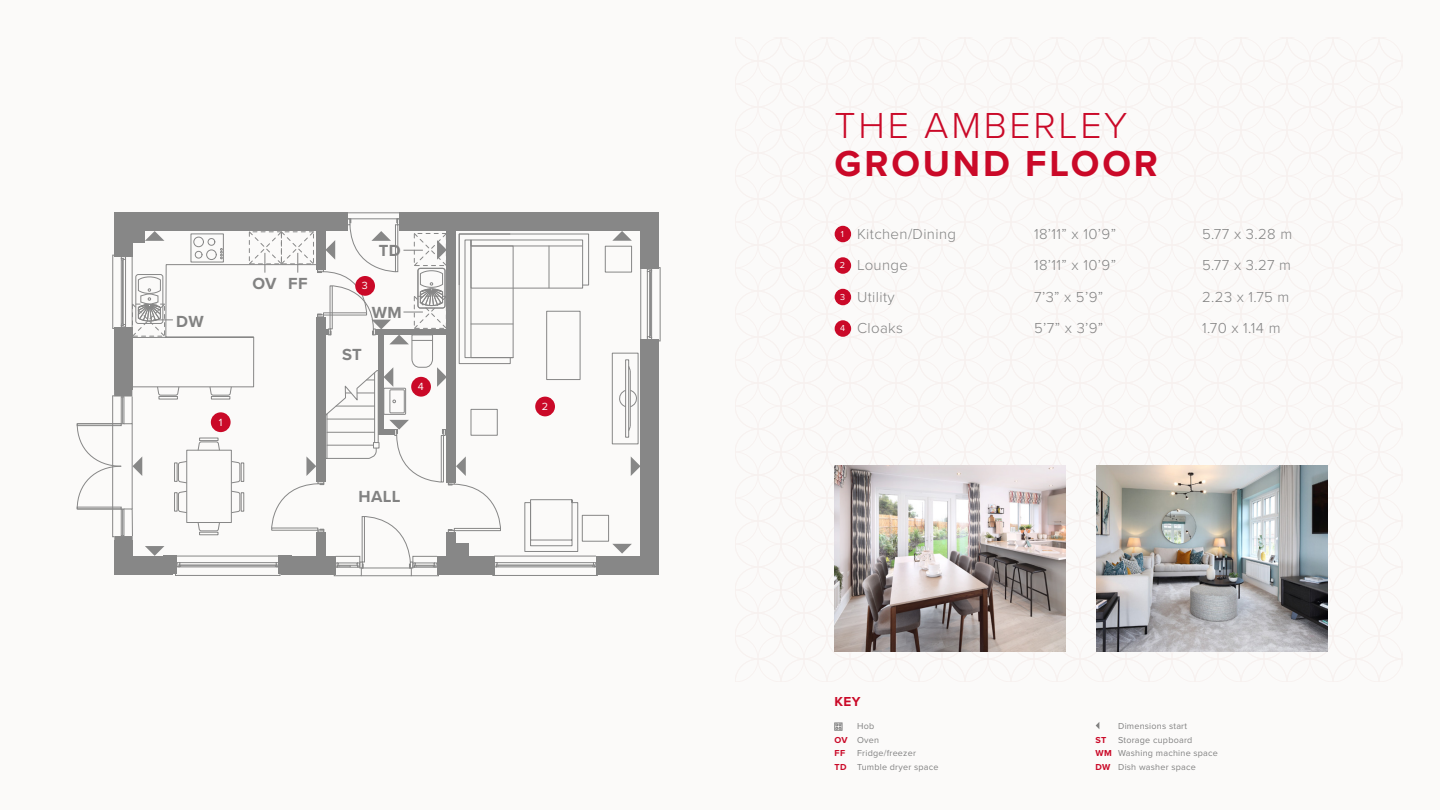
<style>
.page{position:relative;width:1440px;height:810px;background:#fbfaf9}
.page>*{position:absolute;margin:0;border:0;box-sizing:border-box;transform-origin:0 0}
.t1{font:300 37.5px "Proxima Nova";letter-spacing:.075em;color:#ca0928}
.t2{font:700 37.5px "Proxima Nova";letter-spacing:.075em;color:#ca0928}
.t3{font:700 16.65px "Proxima Nova";letter-spacing:.025em;color:#828282}
.t4{font:300 15px "Proxima Nova";letter-spacing:.025em;color:#828282}
.t5{font:700 13.5px "Proxima Nova";color:#ca0928}
.t6{font:10.8px "Proxima Nova";color:#fbfaf9}
.t7{font:9px/13.5px "Proxima Nova";letter-spacing:.025em;color:#828282}
.t8{font:700 9px "Proxima Nova";color:#ca0928}
.s1{font-weight:400;font-size:9px;color:#fbfaf9}
.s2{font-weight:700;color:#ca0928}
.s3{color:#808080}
</style>
<div class="page">
<svg style="left:647px;top:269px;width:5px;height:71px"></svg>
<hr style="left:650px;top:272px;width:1px;height:64px;background:#878787">
<hr style="left:641px;top:269px;width:1px;height:71px;background:#878787">
<div style="left:641px;top:256px;width:18px;height:13px;background:#878787"></div>
<div style="left:641px;top:340px;width:18px;height:13px;background:#878787"></div>
<div style="left:598px;top:556px;width:61px;height:18px;background:#878787"></div>
<div style="left:641px;top:345px;width:18px;height:219px;background:#878787"></div>
<div style="left:641px;top:213px;width:18px;height:53px;background:#878787"></div>
<div style="left:399px;top:213px;width:245px;height:18px;background:#878787"></div>
<div style="left:114px;top:213px;width:229px;height:18px;background:#878787"></div>
<div style="left:493px;top:574px;width:105px;height:2px;border:1px solid #878787"></div>
<div style="left:596px;top:556px;width:13px;height:18px;background:#878787"></div>
<hr style="left:361px;top:576px;width:51px;height:1px;background:#878787">
<hr style="left:347px;top:213px;width:53px;height:1px;background:#878787">
<div style="left:330px;top:213px;width:17px;height:18px;background:#878787"></div>
<div style="left:605px;top:246px;width:27px;height:26px;border:1px solid #878787"></div>
<div style="left:582px;top:515px;width:27px;height:26px;border:1px solid #878787"></div>
<div style="left:612px;top:353px;width:26px;height:91px;border:1px solid #878787"></div>
<div style="left:625px;top:360px;width:4px;height:77px;border:1px solid #878787"></div>
<hr style="left:630px;top:371px;width:1px;height:55px;background:#878787">
<svg style="left:628px;top:366px;width:3px;height:5px"></svg>
<svg style="left:628px;top:426px;width:3px;height:5px"></svg>
<svg style="left:619px;top:390px;width:19px;height:17px"></svg>
<svg style="left:631px;top:456px;width:10px;height:20px"></svg>
<svg style="left:612px;top:231px;width:20px;height:10px"></svg>
<svg style="left:612px;top:544px;width:20px;height:10px"></svg>
<div style="left:835px;top:226px;width:16px;height:16px;background:#ca0928;border-radius:50%"></div>
<div style="left:835px;top:257px;width:16px;height:17px;background:#ca0928;border-radius:50%"></div>
<div style="left:835px;top:289px;width:16px;height:16px;background:#ca0928;border-radius:50%"></div>
<div style="left:835px;top:320px;width:16px;height:17px;background:#ca0928;border-radius:50%"></div>
<svg style="left:77px;top:219px;width:519px;height:357px"></svg>
<div style="left:211px;top:412px;width:20px;height:20px;background:#ca0928;border-radius:50%"></div>
<div style="left:535px;top:397px;width:20px;height:19px;background:#ca0928;border-radius:50%"></div>
<div style="left:355px;top:276px;width:20px;height:20px;background:#ca0928;border-radius:50%"></div>
<div style="left:411px;top:377px;width:20px;height:20px;background:#ca0928;border-radius:50%"></div>
<img style="left:834px;top:466px;width:231px;height:185px">
<img style="left:1097px;top:466px;width:230px;height:185px">
<div style="left:835px;top:723px;width:7px;height:7px;border:1px solid #828282"></div>
<svg style="left:836px;top:724px;width:5px;height:5px"></svg>
<svg style="left:1096px;top:722px;width:3px;height:7px"></svg>
<p class="t3" style="left:176px;top:309px;width:29px">DW</p>
<p class="t3" style="left:252px;top:271px;width:57px">OV FF</p>
<p class="t6" style="left:219px;top:414px;width:5px">1</p>
<p class="t6" style="left:362px;top:278px;width:8px">3</p>
<p class="t3" style="left:379px;top:238px;width:24px">TD</p>
<p class="t3" style="left:372px;top:300px;width:31px">WM</p>
<p class="t3" style="left:342px;top:342px;width:21px">ST</p>
<p class="t6" style="left:418px;top:378px;width:8px">4</p>
<p class="t3" style="left:358px;top:484px;width:44px">HALL</p>
<p class="t6" style="left:542px;top:398px;width:8px">2</p>
<h1 class="t1" style="left:835px;top:98px;width:294px">THE AMBERLEY</h1>
<h1 class="t2" style="left:835px;top:135px;width:325px">GROUND FLOOR</h1>
<p class="t4" style="left:841px;top:222px;width:117px"><span class="s1">1</span> Kitchen/Dining</p>
<p class="t4" style="left:1034px;top:222px;width:83px">18’11” x 10’9”</p>
<p class="t4" style="left:1202px;top:222px;width:92px">5.77 x 3.28 m</p>
<p class="t4" style="left:840px;top:254px;width:70px"><span class="s1">2</span> Lounge</p>
<p class="t4" style="left:1034px;top:254px;width:83px">18’11” x 10’9”</p>
<p class="t4" style="left:1202px;top:254px;width:91px">5.77 x 3.27 m</p>
<p class="t4" style="left:840px;top:285px;width:56px"><span class="s1">3</span> Utility</p>
<p class="t4" style="left:1034px;top:285px;width:71px">7’3” x 5’9”</p>
<p class="t4" style="left:1202px;top:285px;width:89px">2.23 x 1.75 m</p>
<p class="t4" style="left:840px;top:317px;width:65px"><span class="s1">4</span> Cloaks</p>
<p class="t4" style="left:1034px;top:317px;width:71px">5’7” x 3’9”</p>
<p class="t4" style="left:1202px;top:317px;width:80px">1.70 x 1.14 m</p>
<p class="t5" style="left:835px;top:691px;width:27px">KEY</p>
<p class="t7" style="left:835px;top:719px;width:46px;text-indent:22px">Hob<br><span class="s2">OV</span> Oven<br><span class="s2">FF</span></p>
<p class="t7" style="left:835px;top:746px;width:106px;text-align:center">Fridge/freezer<br><span class="s2">TD</span> Tumble dryer space</p>
<p class="t7" style="left:1118px;top:719px;width:71px">Dimensions start</p>
<p class="t7" style="left:1096px;top:733px;width:124px;text-indent:22px"><span class="s3">Storage</span> cupboard<br><span class="s2">WM</span> Washing machine space<br><span class="s2">DW</span> Dish washer space</p>
<p class="t8" style="left:1096px;top:733px;width:12px">ST</p>
</div>
